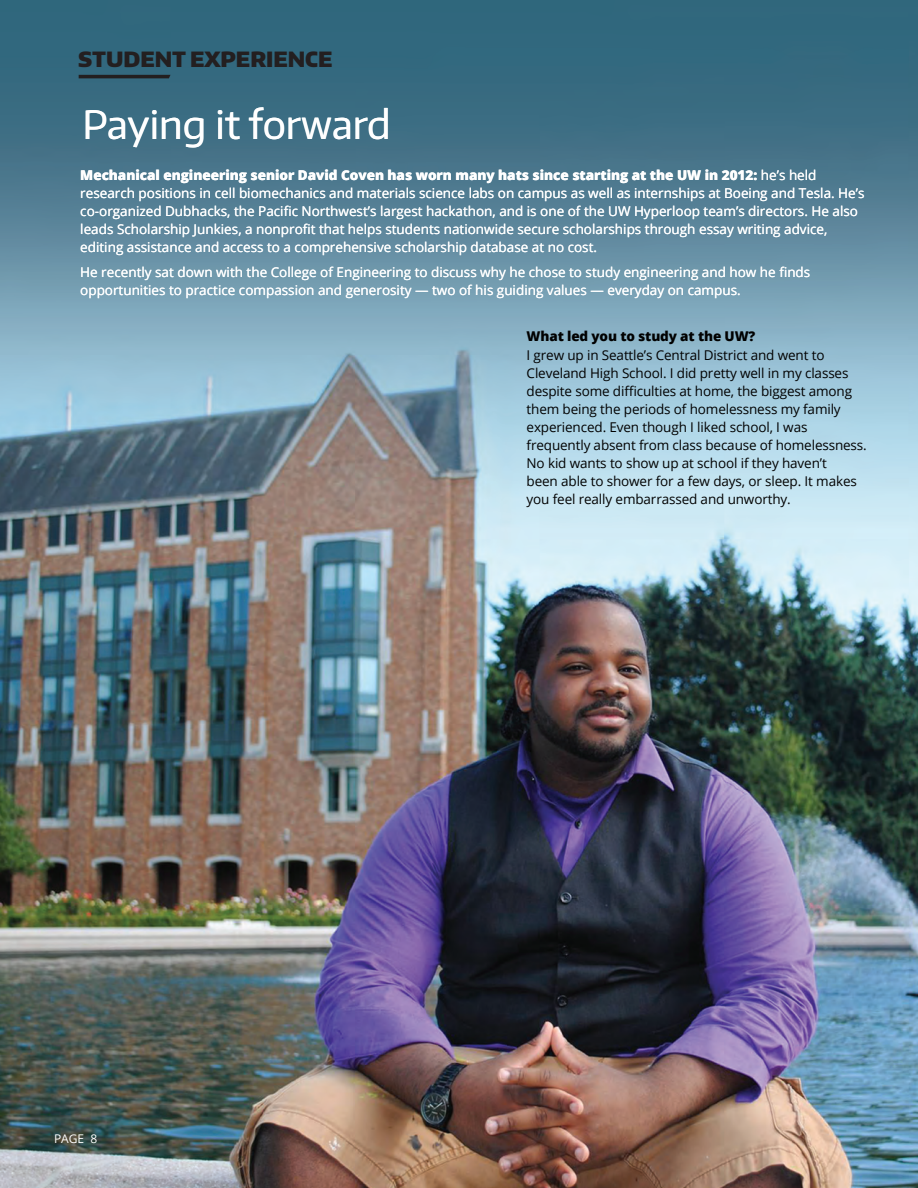
<style>
.page{position:relative;width:918px;height:1188px;background:#fff}
.page>*{position:absolute;margin:0;border:0;box-sizing:border-box;transform-origin:0 0}
.t1{font:39px "Encode Sans Normal";color:#fff}
.t2{font:900 21px "Encode Sans Normal";color:#231f20}
.t3{font:13.5px "Open Sans";color:#fff}
.t4{font:13.5px/18px "Open Sans";letter-spacing:-.01em;color:#010101}
.t5{font:800 13.5px "Open Sans";color:#fff}
.t6{font:800 13.5px "Open Sans";letter-spacing:-.01em;color:#010101}
.t7{font:12px "Open Sans";color:#fff}
.s1{font-weight:400}
</style>
<div class="page">
<img style="left:0;top:0;width:918px;height:1188px">
<svg style="left:79px;top:75px;width:92px;height:3px"></svg>
<h3 class="t2" style="left:78px;top:46px;width:256px">STUDENT EXPERIENCE</h3>
<p class="t1" style="left:82px;top:99px;width:310px">Paying it forward</p>
<p class="t5" style="left:80px;top:165px;width:738px">Mechanical engineering senior David Coven has worn many hats since starting at the UW in 2012: <span class="s1">he’s held</span></p>
<p class="t3" style="left:80px;top:184px;width:786px">research positions in cell biomechanics and materials science labs on campus as well as internships at Boeing and Tesla. He’s</p>
<p class="t3" style="left:80px;top:202px;width:779px">co-organized Dubhacks, the Pacific Northwest’s largest hackathon, and is one of the UW Hyperloop team’s directors. He also</p>
<p class="t3" style="left:80px;top:220px;width:749px">leads Scholarship Junkies, a nonprofit that helps students nationwide secure scholarships through essay writing advice,</p>
<p class="t3" style="left:80px;top:238px;width:518px">editing assistance and access to a comprehensive scholarship database at no cost.</p>
<p class="t3" style="left:80px;top:263px;width:732px">He recently sat down with the College of Engineering to discuss why he chose to study engineering and how he finds</p>
<p class="t3" style="left:80px;top:281px;width:662px">opportunities to practice compassion and generosity — two of his guiding values — everyday on campus.</p>
<h5 class="t6" style="left:527px;top:326px;width:230px">What led you to study at the UW?</h5>
<p class="t4" style="left:527px;top:346px;width:323px">I grew up in Seattle’s Central District and went to<br>Cleveland High School. I did pretty well in my classes</p>
<p class="t4" style="left:527px;top:382px;width:327px">despite some difficulties at home, the biggest among</p>
<p class="t4" style="left:527px;top:400px;width:316px">them being the periods of homelessness my family</p>
<p class="t4" style="left:527px;top:418px;width:282px">experienced. Even though I liked school, I was</p>
<p class="t4" style="left:527px;top:436px;width:342px">frequently absent from class because of homelessness.<br>No kid wants to show up at school if they haven’t<br>been able to shower for a few days, or sleep. It makes you feel really embarrassed and unworthy.</p>
<p class="t7" style="left:54px;top:1131px;width:45px">PAGE 8</p>
</div>
